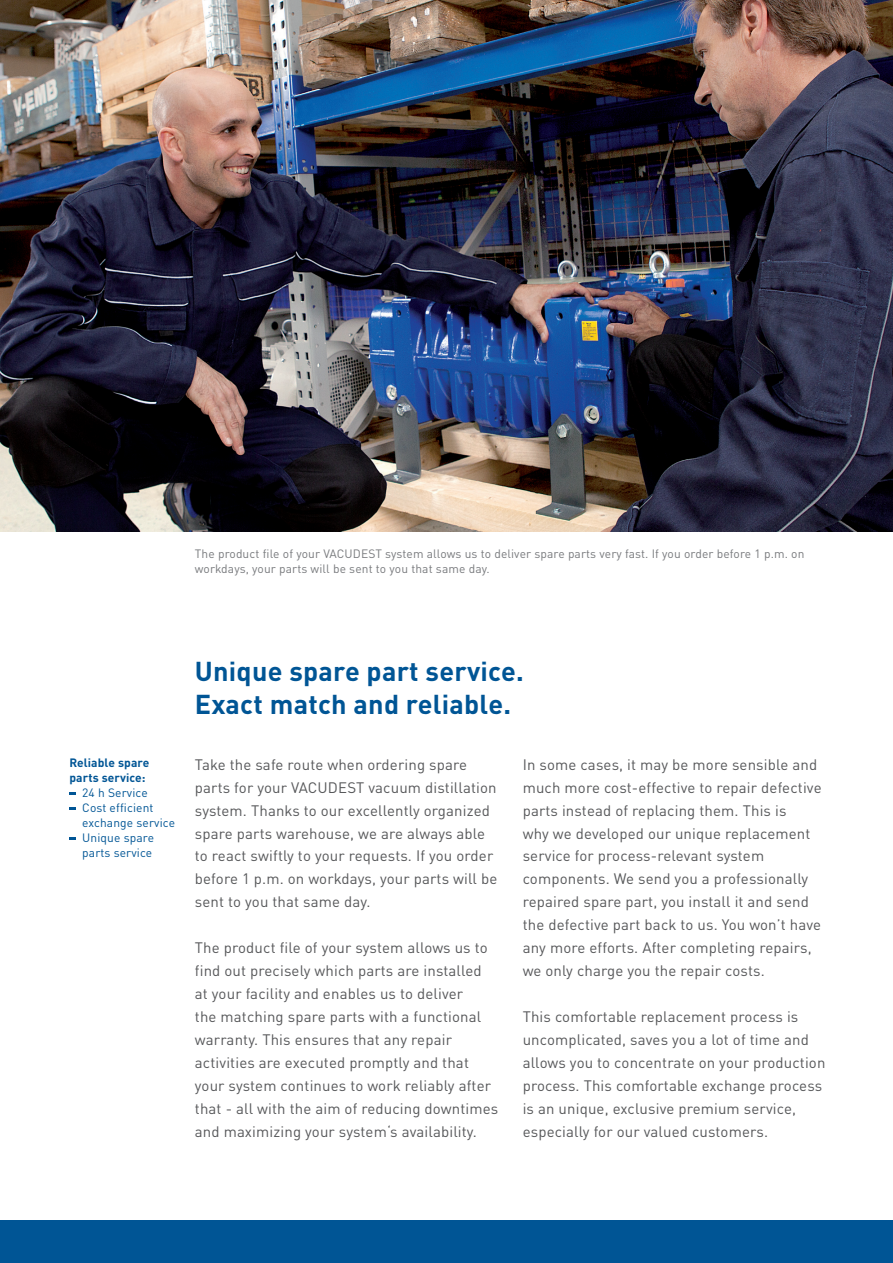
<style>
.page{position:relative;width:893px;height:1263px;background:#fff}
.page>*{position:absolute;margin:0;border:0;box-sizing:border-box;transform-origin:0 0}
.t1{font:700 27px/33px "DINOT";letter-spacing:.01em;color:#005595}
.t2{font:15px/23px "DINOT";letter-spacing:.01em;color:#57585a}
.t3{font:12px/15px "DINOT";letter-spacing:.01em;color:#787a7d}
.t4{font:12px/15px "DINOT";letter-spacing:.01em;color:#005595}
.t5{font:700 12px/15px "DINOT";letter-spacing:.01em;color:#005595}
</style>
<div class="page">
<div style="left:0;top:1220px;width:893px;height:43px;background:#005595"></div>
<svg style="left:69px;top:792px;width:7px;height:3px"></svg>
<svg style="left:69px;top:807px;width:7px;height:3px"></svg>
<svg style="left:69px;top:837px;width:7px;height:3px"></svg>
<img style="left:0;top:0;width:893px;height:531px">
<p class="t3" style="left:195px;top:546px;width:611px">The product file of your VACUDEST system allows us to deliver spare parts very fast. If you order before 1 p.m. on workdays, your parts will be sent to you that same day.</p>
<p class="t5" style="left:69px;top:755px;width:81px">Reliable spare parts service:</p>
<p class="t4" style="left:82px;top:785px;width:94px">24 h Service<br>Cost efficient exchange service<br>Unique spare parts service</p>
<h1 class="t1" style="left:195px;top:654px;width:330px">Unique spare part service.<br>Exact match and reliable.</h1>
<p class="t2" style="left:195px;top:752px;width:304px">Take the safe route when ordering spare parts for your VACUDEST vacuum distillation system. Thanks to our excellently organized spare parts warehouse, we are always able to react swiftly to your requests. If you order before 1 p.m. on workdays, your parts will be sent to you that same day.</p>
<p class="t2" style="left:195px;top:936px;width:305px">The product file of your system allows us to find out precisely which parts are installed at your facility and enables us to deliver<br>the matching spare parts with a functional warranty. This ensures that any repair activities are executed promptly and that your system continues to work reliably after that - all with the aim of reducing downtimes and maximizing your system‘s availability.</p>
<p class="t2" style="left:523px;top:752px;width:300px">In some cases, it may be more sensible and much more cost-effective to repair defective parts instead of replacing them. This is<br>why we developed our unique replacement service for process-relevant system components. We send you a professionally repaired spare part, you install it and send the defective part back to us. You won’t have any more efforts. After completing repairs, we only charge you the repair costs.</p>
<p class="t2" style="left:523px;top:1005px;width:304px">This comfortable replacement process is uncomplicated, saves you a lot of time and allows you to concentrate on your production process. This comfortable exchange process is an unique, exclusive premium service, especially for our valued customers.</p>
</div>
